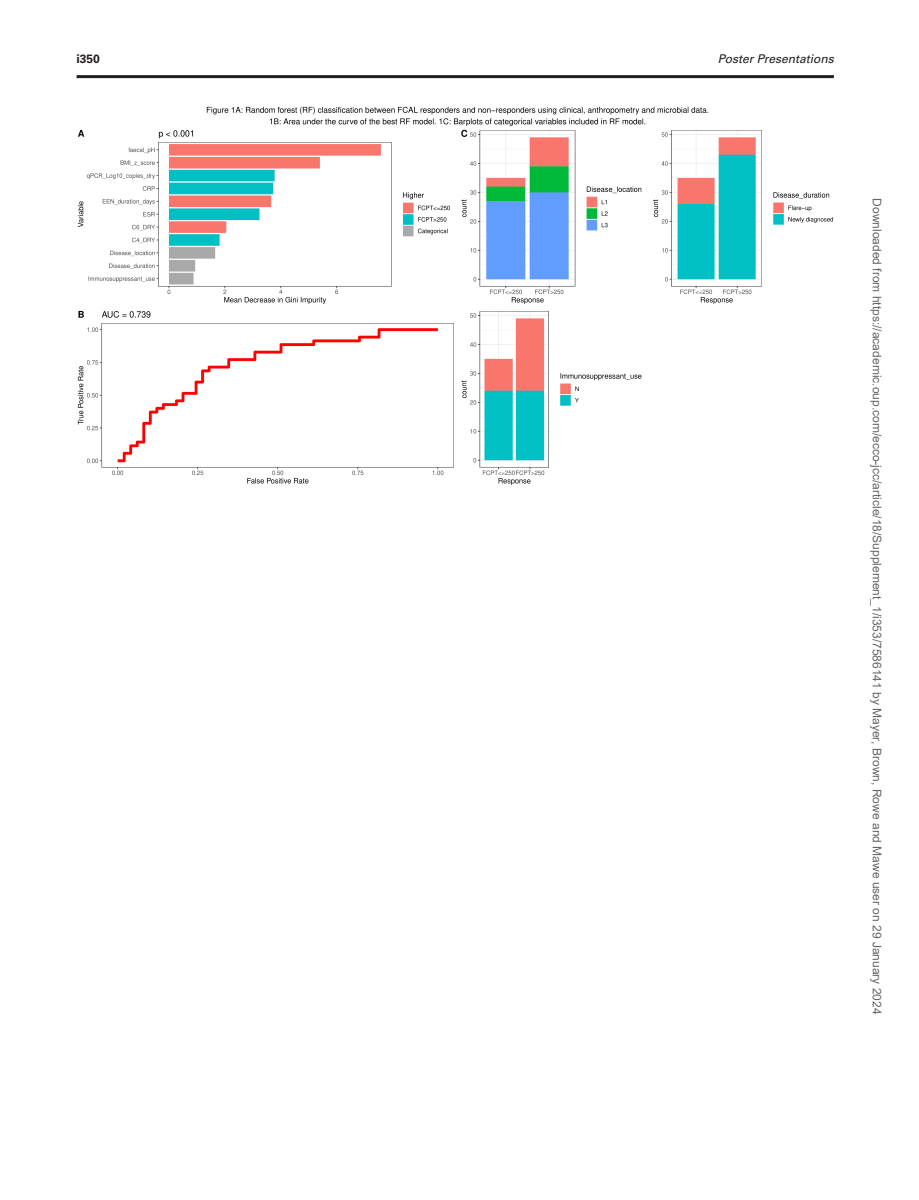
<style>
.page{position:relative;width:919px;height:1200px;background:#fff}
.page>*{position:absolute;margin:0;border:0;box-sizing:border-box;transform-origin:0 0}
.t1{font:12px "Arial";color:#666}
.t2{font:italic 12px "Univers LT Std";color:#231f20}
.t3{font:700 12px "Univers LT Std";color:#231f20}
</style>
<div class="page">
<hr style="left:77px;top:75px;width:756px;height:3px;background:#231f20">
<img style="left:77px;top:106px;width:756px;height:379px">
<p class="t3" style="left:77px;top:52px;width:25px">i350</p>
<p class="t2" style="left:717px;top:52px;width:118px">Poster Presentations</p>
<p class="t1" style="left:881px;top:198px;width:817px;rotate:90deg">Downloaded from https://academic.oup.com/ecco-jcc/article/18/Supplement_1/i353/7586141 by Mayer, Brown, Rowe and Mawe user on 29 January 2024</p>
</div>
